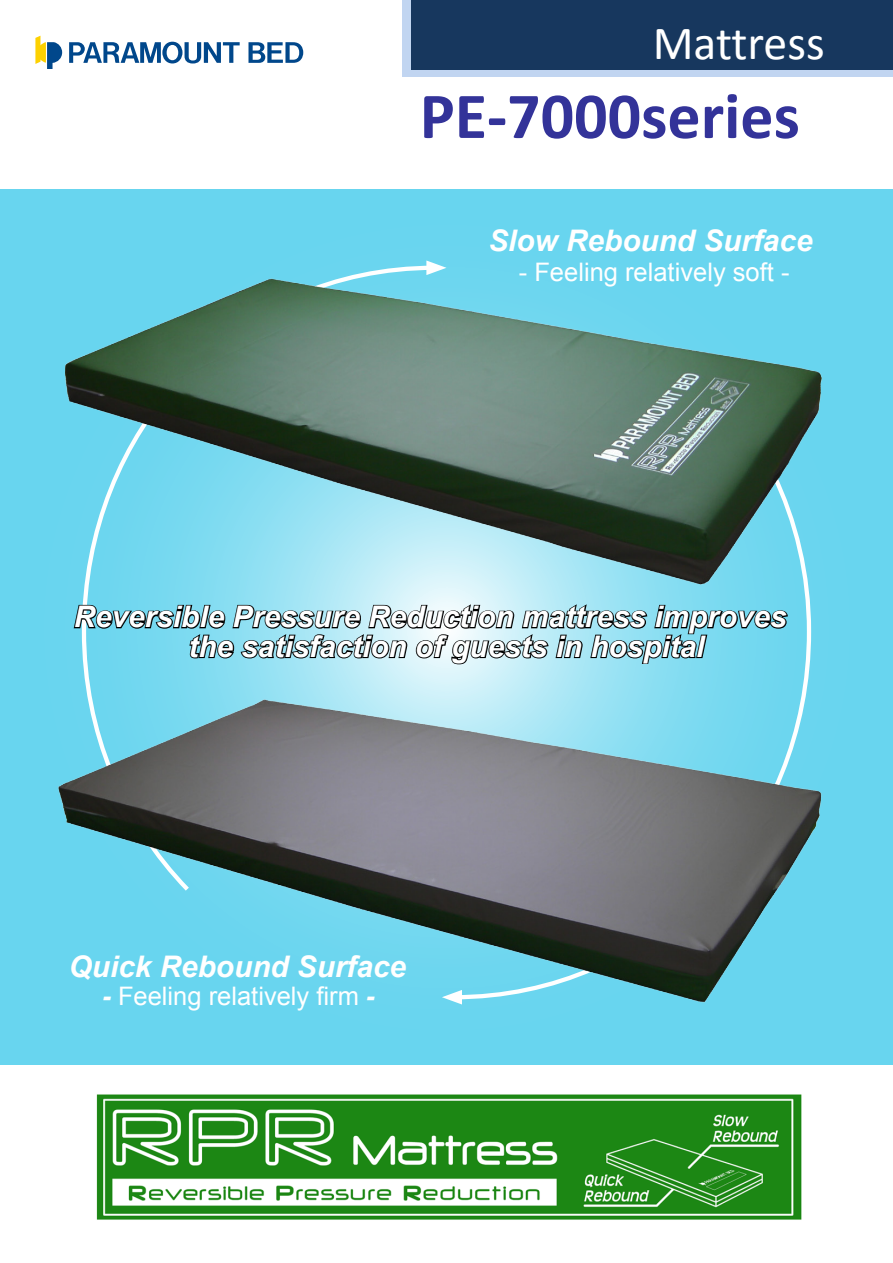
<style>
.page{position:relative;width:893px;height:1263px;background:#fff}
.page>*{position:absolute;margin:0;border:0;box-sizing:border-box;transform-origin:0 0}
.t1{font:700 66px "Calibri";color:#339}
.t2{font:47.85px "Calibri";color:#fff}
.t3{font:italic 700 29.7px/29.7px "Arial";color:#fff}
.t4{font:25.5px "Arial";color:#fff}
.s1{font-weight:700;font-style:italic}
</style>
<div class="page">
<div style="left:412px;top:0;width:481px;height:69px;background:#17375e"></div>
<img style="left:0;top:3px;width:893px;height:422px">
<img style="left:0;top:425px;width:893px;height:794px">
<h2 class="t2" style="left:653px;top:13px;width:174px">Mattress</h2>
<h1 class="t1" style="left:420px;top:74px;width:382px">PE-7000series</h1>
<p class="t3" style="left:488px;top:227px;width:326px">Slow Rebound Surface</p>
<p class="t4" style="left:519px;top:256px;width:272px">- Feeling relatively soft -</p>
<p class="t3" style="left:188px;top:603px;width:600px;text-indent:-115px">Reversible Pressure Reduction mattress improves the satisfaction of guests in hospital</p>
<p class="t3" style="left:69px;top:953px;width:339px">Quick Rebound Surface</p>
<p class="t4" style="left:102px;top:979px;width:274px"><span class="s1">-</span> Feeling relatively firm <span class="s1">-</span></p>
</div>
